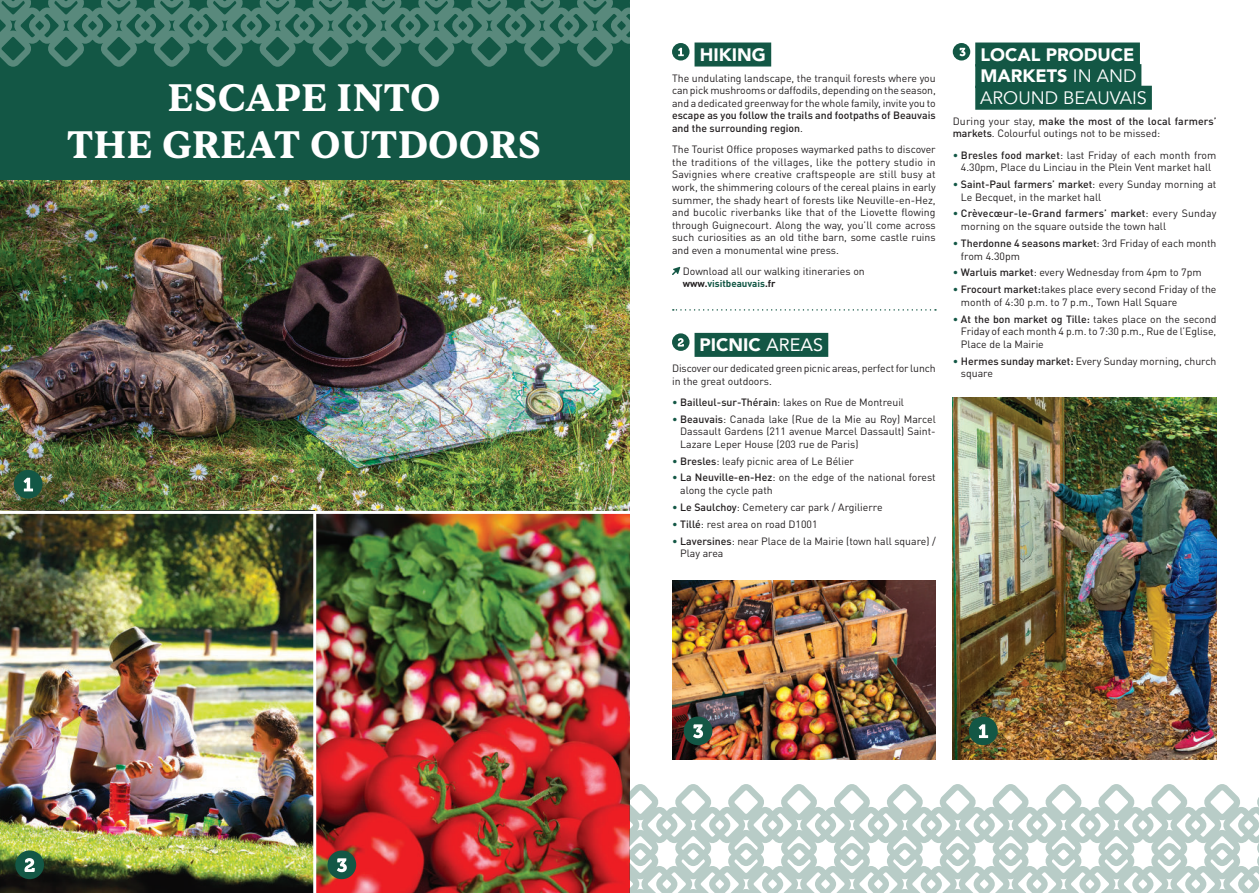
<style>
.page{position:relative;width:1259px;height:893px;background:#fff}
.page>*{position:absolute;margin:0;border:0;box-sizing:border-box;transform-origin:0 0}
.t1{font:700 39px/46.8px "Sentient";color:#fff;text-align:center}
.t2{font:900 18px/21.6px "Avenir";color:#fff}
.t3{font:10.5px/12.6px "DIN Pro";color:#231f20}
.t4{font:500 10.5px/12.6px "DIN Pro";color:#231f20}
.t5{font:700 9.75px "DIN Pro";color:#135745}
.s1{font-weight:400}
.s2{color:#231f20}
.s3{color:#135745}
.s4{font-weight:500}
</style>
<div class="page">
<div style="left:0;top:0;width:629px;height:181px;background:#135745"></div>
<img style="left:316px;top:514px;width:313px;height:379px">
<div style="left:327px;top:850px;width:29px;height:29px;background:#135745;border-radius:50%"></div>
<svg style="left:337px;top:858px;width:10px;height:14px"></svg>
<img style="left:0;top:181px;width:629px;height:330px">
<img style="left:952px;top:398px;width:264px;height:361px">
<div style="left:14px;top:470px;width:29px;height:29px;background:#135745;border-radius:50%"></div>
<svg style="left:23px;top:478px;width:10px;height:13px"></svg>
<img style="left:0;top:514px;width:313px;height:379px">
<div style="left:15px;top:850px;width:29px;height:29px;background:#135745;border-radius:50%"></div>
<svg style="left:24px;top:858px;width:11px;height:14px"></svg>
<svg style="left:629px;top:784px;width:630px;height:109px;fill:#b9cdc8"></svg>
<svg style="left:0;top:0;width:629px;height:67px"></svg>
<svg style="left:673px;top:309px;width:263px;height:2px"></svg>
<div style="left:969px;top:716px;width:28px;height:29px;background:#135745;border-radius:50%"></div>
<svg style="left:978px;top:724px;width:10px;height:14px"></svg>
<img style="left:672px;top:580px;width:263px;height:179px">
<div style="left:684px;top:716px;width:28px;height:29px;background:#135745;border-radius:50%"></div>
<svg style="left:693px;top:724px;width:10px;height:14px"></svg>
<div style="left:694px;top:43px;width:77px;height:24px;background:#135745"></div>
<div style="left:694px;top:333px;width:134px;height:24px;background:#135745"></div>
<div style="left:672px;top:43px;width:17px;height:18px;background:#135745;border-radius:50%"></div>
<svg style="left:672px;top:267px;width:8px;height:8px"></svg>
<div style="left:672px;top:333px;width:17px;height:18px;background:#135745;border-radius:50%"></div>
<div style="left:975px;top:43px;width:165px;height:24px;background:#135745"></div>
<div style="left:975px;top:64px;width:166px;height:24px;background:#135745"></div>
<div style="left:975px;top:86px;width:177px;height:24px;background:#135745"></div>
<svg style="left:952px;top:43px;width:18px;height:18px"></svg>
<svg style="left:959px;top:48px;width:6px;height:8px"></svg>
<svg style="left:677px;top:338px;width:7px;height:9px"></svg>
<svg style="left:678px;top:48px;width:6px;height:8px"></svg>
<h1 class="t1" style="left:67px;top:78px;width:476px">ESCAPE INTO<br>THE GREAT OUTDOORS</h1>
<h2 class="t2" style="left:700px;top:44px;width:67px">HIKING</h2>
<p class="t3" style="left:672px;top:72px;width:265px;text-align:justify">The undulating landscape, the tranquil forests where you can pick mushrooms or daffodils, depending on the season, and a dedicated greenway for the whole family, invite you to</p>
<p class="t4" style="left:672px;top:110px;width:265px">escape as you follow the trails and footpaths of Beauvais and the surrounding region<span class="s1">.</span></p>
<p class="t3" style="left:672px;top:142px;width:265px;text-align:justify">The Tourist Office proposes waymarked paths to discover the traditions of the villages, like the pottery studio in Savignies where creative craftspeople are still busy at work, the shimmering colours of the cereal plains in early summer, the shady heart of forests like Neuville-en-Hez, and bucolic riverbanks like that of the Liovette flowing through Guignecourt. Along the way, you’ll come across such curiosities as an old tithe barn, some castle ruins and even a monumental wine press.</p>
<p class="t3" style="left:683px;top:265px;width:183px">Download all our walking itineraries on</p>
<p class="t5" style="left:683px;top:277px;width:94px"><span class="s2">www.</span>visitbeauvais<span class="s2">.fr</span></p>
<h2 class="t2" style="left:699px;top:334px;width:125px">PICNIC <span class="s1">AREAS</span></h2>
<p class="t3" style="left:672px;top:362px;width:265px">Discover our dedicated green picnic areas, perfect for lunch in the great outdoors.</p>
<p class="t3" style="left:672px;top:396px;width:233px"><span class="s3">•</span> <span class="s4">Bailleul-sur-Thérain</span>: lakes on Rue de Montreuil</p>
<p class="t3" style="left:680px;top:412px;width:257px;text-align:justify;text-indent:-8px"><span class="s3">•</span> <span class="s4">Beauvais</span>: Canada lake (Rue de la Mie au Roy) Marcel Dassault Gardens (211 avenue Marcel Dassault) Saint-Lazare Leper House (203 rue de Paris)</p>
<p class="t3" style="left:672px;top:455px;width:183px"><span class="s3">•</span> <span class="s4">Bresles</span>: leafy picnic area of Le Bélier</p>
<p class="t3" style="left:680px;top:471px;width:257px;text-indent:-8px"><span class="s3">•</span> <span class="s4">La Neuville-en-Hez</span>: on the edge of the national forest along the cycle path</p>
<p class="t3" style="left:672px;top:501px;width:212px"><span class="s3">•</span> <span class="s4">Le Saulchoy</span>: Cemetery car park / Argilierre</p>
<p class="t3" style="left:672px;top:518px;width:147px"><span class="s3">•</span> <span class="s4">Tillé</span>: rest area on road D1001</p>
<p class="t3" style="left:680px;top:535px;width:257px;text-indent:-8px"><span class="s3">•</span> <span class="s4">Laversines</span>: near Place de la Mairie (town hall square) /<br>Play area</p>
<h2 class="t2" style="left:980px;top:44px;width:168px">LOCAL PRODUCE<br>MARKETS <span class="s1">IN AND<br>AROUND BEAUVAIS</span></h2>
<p class="t3" style="left:952px;top:115px;width:265px">During your stay, <span class="s4">make the most of the local farmers’ markets</span>. Colourful outings not to be missed:</p>
<p class="t3" style="left:952px;top:149px;width:265px;text-align:center"><span class="s3">•</span> <span class="s4">Bresles food market</span>: last Friday of each month from<br>4.30pm, Place du Linciau in the Plein Vent market hall</p>
<p class="t3" style="left:961px;top:178px;width:257px;text-indent:-8px"><span class="s3">•</span> <span class="s4">Saint-Paul farmers’ market</span>: every Sunday morning at<br>Le Becquet, in the market hall</p>
<p class="t3" style="left:961px;top:207px;width:257px;text-indent:-8px"><span class="s3">•</span> <span class="s4">Crèvecœur-le-Grand farmers’ market</span>: every Sunday morning on the square outside the town hall</p>
<p class="t3" style="left:961px;top:237px;width:257px;text-indent:-8px"><span class="s3">•</span> <span class="s4">Therdonne 4 seasons market</span>: 3rd Friday of each month from 4.30pm</p>
<p class="t3" style="left:952px;top:266px;width:250px"><span class="s3">•</span> <span class="s4">Warluis market</span>: every Wednesday from 4pm to 7pm</p>
<p class="t3" style="left:961px;top:283px;width:257px;text-indent:-8px"><span class="s3">•</span> <span class="s4">Frocourt market:</span>takes place every second Friday of the month of 4:30 p.m. to 7 p.m., Town Hall Square</p>
<p class="t3" style="left:961px;top:313px;width:257px;text-align:justify;text-indent:-8px"><span class="s3">•</span> <span class="s4">At the bon market og Tille:</span> takes place on the second Friday of each month 4 p.m. to 7:30 p.m., Rue de l’Eglise, Place de la Mairie</p>
<p class="t3" style="left:961px;top:355px;width:257px;text-indent:-8px"><span class="s3">•</span> <span class="s4">Hermes sunday market:</span> Every Sunday morning, church square</p>
</div>
